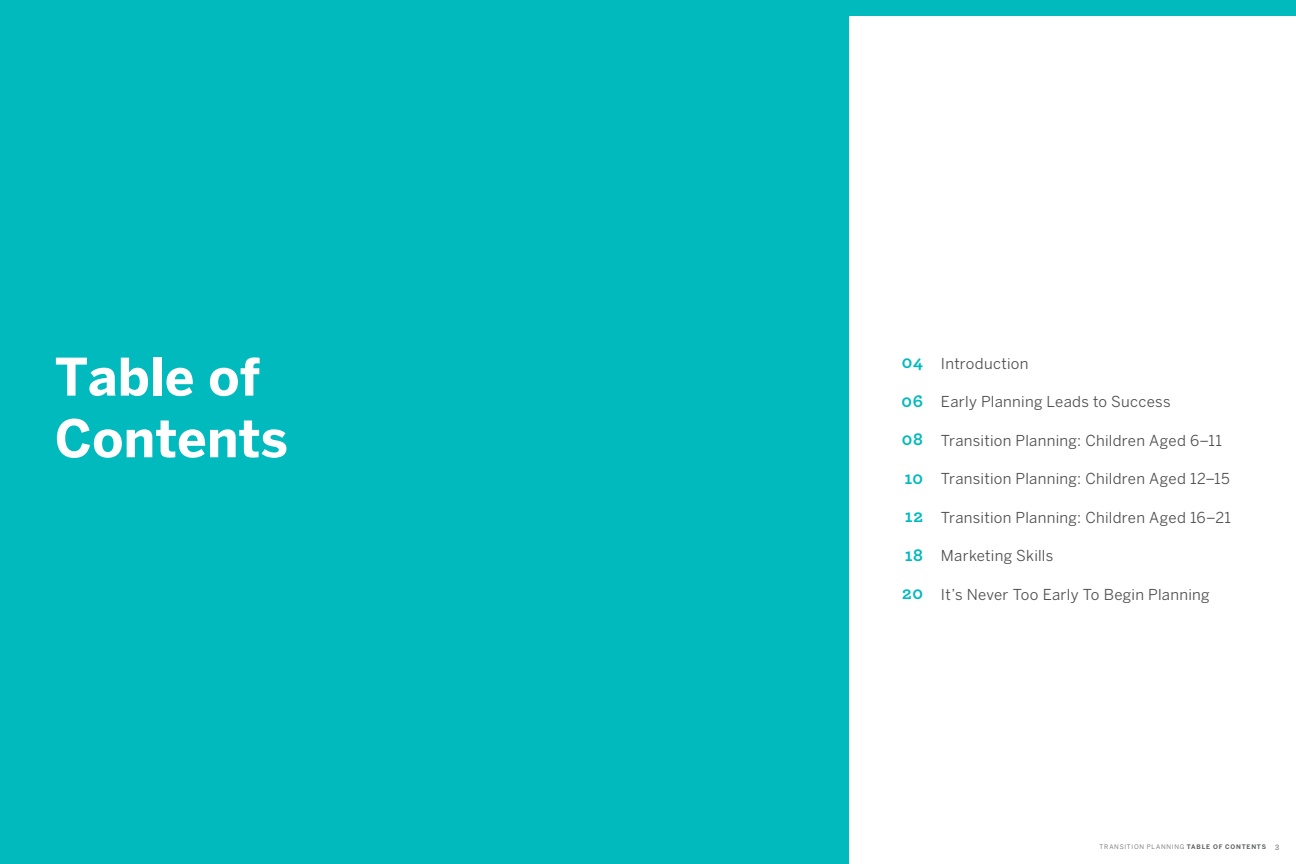
<style>
.page{position:relative;width:1296px;height:864px;background:#fff}
.page>*{position:absolute;margin:0;border:0;box-sizing:border-box;transform-origin:0 0}
.t1{font:700 51.4px/61.6px "Benton Sans";color:#fff}
.t2{font:700 18.2px/38.5px "Archer";letter-spacing:.035em;color:#00babe;text-align:justify}
.t3{font:15px "Benton Sans";letter-spacing:.02em;color:#4d4d4f}
.t4{font:500 8.5px "Archer";color:#636466}
.t5{font:6.2px "Benton Sans";letter-spacing:.12em;color:#636466}
.s1{font-weight:700}
</style>
<div class="page">
<div style="left:0;top:0;width:848px;height:864px;background:#00babe"></div>
<div style="left:0;top:0;width:1296px;height:16px;background:#00babe"></div>
<h1 class="t1" style="left:55px;top:345px;width:235px">Table of<br>Contents</h1>
<p class="t2" style="left:901px;top:342px;width:23px">04<br>06<br>08<br>10<br>12<br>18<br>20</p>
<p class="t3" style="left:941px;top:354px;width:89px">Introduction</p>
<p class="t3" style="left:941px;top:393px;width:231px">Early Planning Leads to Success</p>
<p class="t3" style="left:941px;top:431px;width:282px">Transition Planning: Children Aged 6–11</p>
<p class="t3" style="left:941px;top:470px;width:290px">Transition Planning: Children Aged 12–15</p>
<p class="t3" style="left:941px;top:508px;width:291px">Transition Planning: Children Aged 16–21</p>
<p class="t3" style="left:941px;top:547px;width:114px">Marketing Skills</p>
<p class="t3" style="left:941px;top:585px;width:270px">It’s Never Too Early To Begin Planning</p>
<p class="t5" style="left:1100px;top:843px;width:168px">TRANSITION PLANNING <span class="s1">TABLE OF CONTENTS</span></p>
<p class="t4" style="left:1275px;top:840px;width:6px">3</p>
</div>
